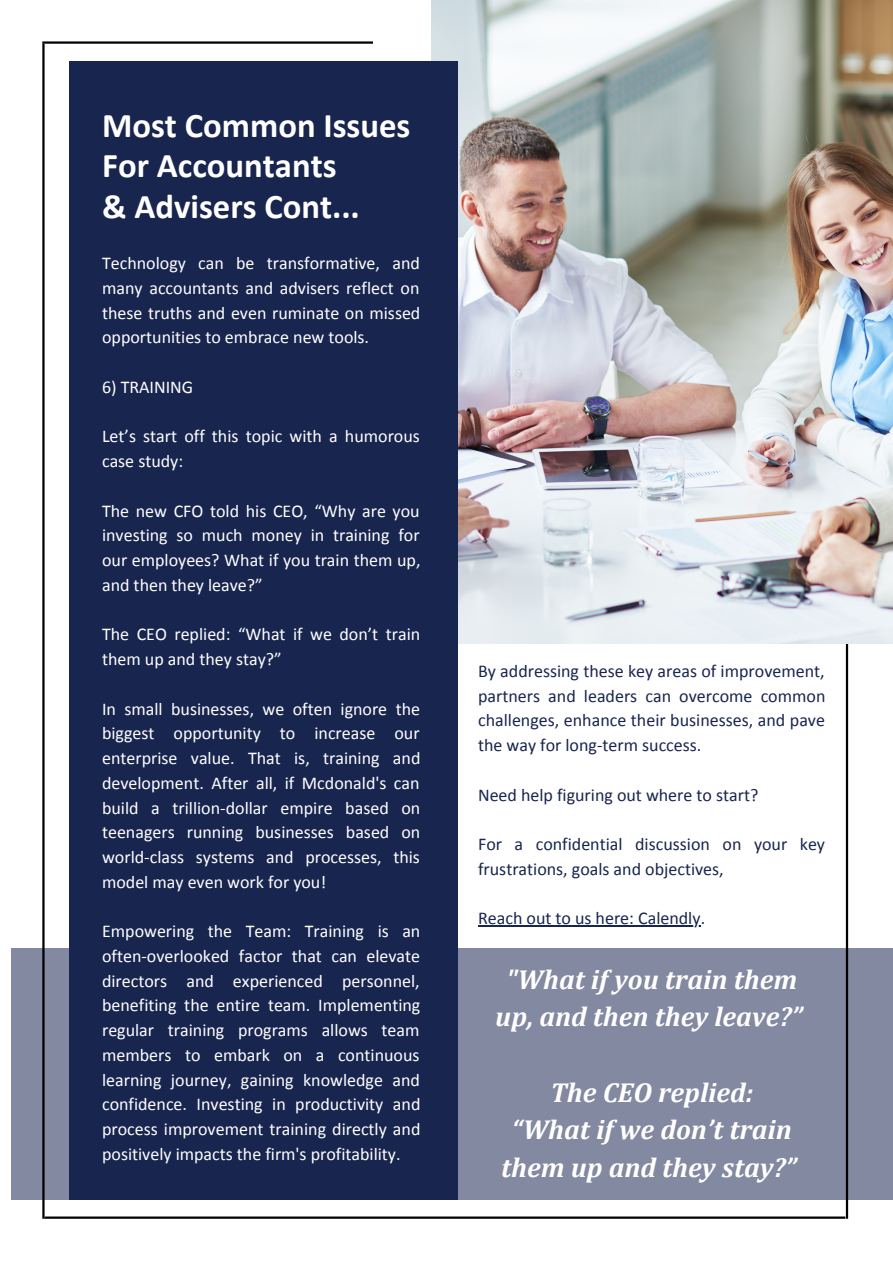
<style>
.page{position:relative;width:893px;height:1264px;background:#fff}
.page>*{position:absolute;margin:0;border:0;box-sizing:border-box;transform-origin:0 0}
.t1{font:700 34.65px/40.3px "Calibri";color:#fff}
.t2{font:italic 700 27.6px/37.7px "Cambria";color:#fff;text-align:center}
.t3{font:18px/24.8px "Calibri";color:#fff;text-align:justify}
.t4{font:18px/24.8px "Calibri";color:#18254f;text-align:justify}
</style>
<div class="page">
<div style="left:12px;top:948px;width:880px;height:251px;background:#8289a0"></div>
<hr style="left:845px;top:418px;width:3px;height:800px;background:#000">
<img style="left:431px;top:0;width:461px;height:643px">
<hr style="left:42px;top:44px;width:3px;height:1174px;background:#000">
<hr style="left:42px;top:41px;width:331px;height:3px;background:#000">
<hr style="left:45px;top:1216px;width:800px;height:2px;background:#000">
<div style="left:69px;top:62px;width:389px;height:1137px;background:#18254f"></div>
<hr style="left:478px;top:925px;width:222px;height:1px;background:#18254f">
<p class="t1" style="left:102px;top:108px;width:310px">Most Common Issues<br>For Accountants</p>
<p class="t1" style="left:102px;top:189px;width:259px">&amp; Advisers Cont...</p>
<p class="t3" style="left:102px;top:252px;width:320px">Technology can be transformative, and many accountants and advisers reflect on these truths and even ruminate on missed opportunities to embrace new tools.</p>
<p class="t3" style="left:102px;top:376px;width:93px">6) TRAINING</p>
<p class="t3" style="left:102px;top:425px;width:319px">Let’s start off this topic with a humorous case study:</p>
<p class="t3" style="left:102px;top:500px;width:320px">The new CFO told his CEO, “Why are you investing so much money in training for our employees? What if you train them up, and then they leave?”</p>
<p class="t3" style="left:102px;top:623px;width:320px">The CEO replied: “What if we don’t train them up and they stay?”</p>
<p class="t3" style="left:102px;top:697px;width:320px">In small businesses, we often ignore the biggest opportunity to increase our enterprise value. That is, training and development. After all, if Mcdonald's can build a trillion-dollar empire based on teenagers running businesses based on world-class systems and processes, this model may even work for you!</p>
<p class="t3" style="left:102px;top:920px;width:320px">Empowering the Team: Training is an often-overlooked factor that can elevate directors and experienced personnel, benefiting the entire team. Implementing regular training programs allows team members to embark on a continuous learning journey, gaining knowledge and confidence. Investing in productivity and process improvement training directly and positively impacts the firm's profitability.</p>
<p class="t4" style="left:478px;top:660px;width:349px">By addressing these key areas of improvement, partners and leaders can overcome common challenges, enhance their businesses, and pave the way for long-term success.</p>
<p class="t4" style="left:478px;top:783px;width:282px">Need help figuring out where to start?</p>
<p class="t4" style="left:478px;top:833px;width:348px">For a confidential discussion on your key frustrations, goals and objectives,</p>
<p class="t4" style="left:478px;top:907px;width:229px">Reach out to us here: Calendly.</p>
<p class="t2" style="left:495px;top:959px;width:309px">"What if you train them up, and then they leave?”</p>
<p class="t2" style="left:550px;top:1072px;width:204px">The CEO replied:</p>
<p class="t2" style="left:501px;top:1110px;width:297px">“What if we don’t train them up and they stay?”</p>
</div>
